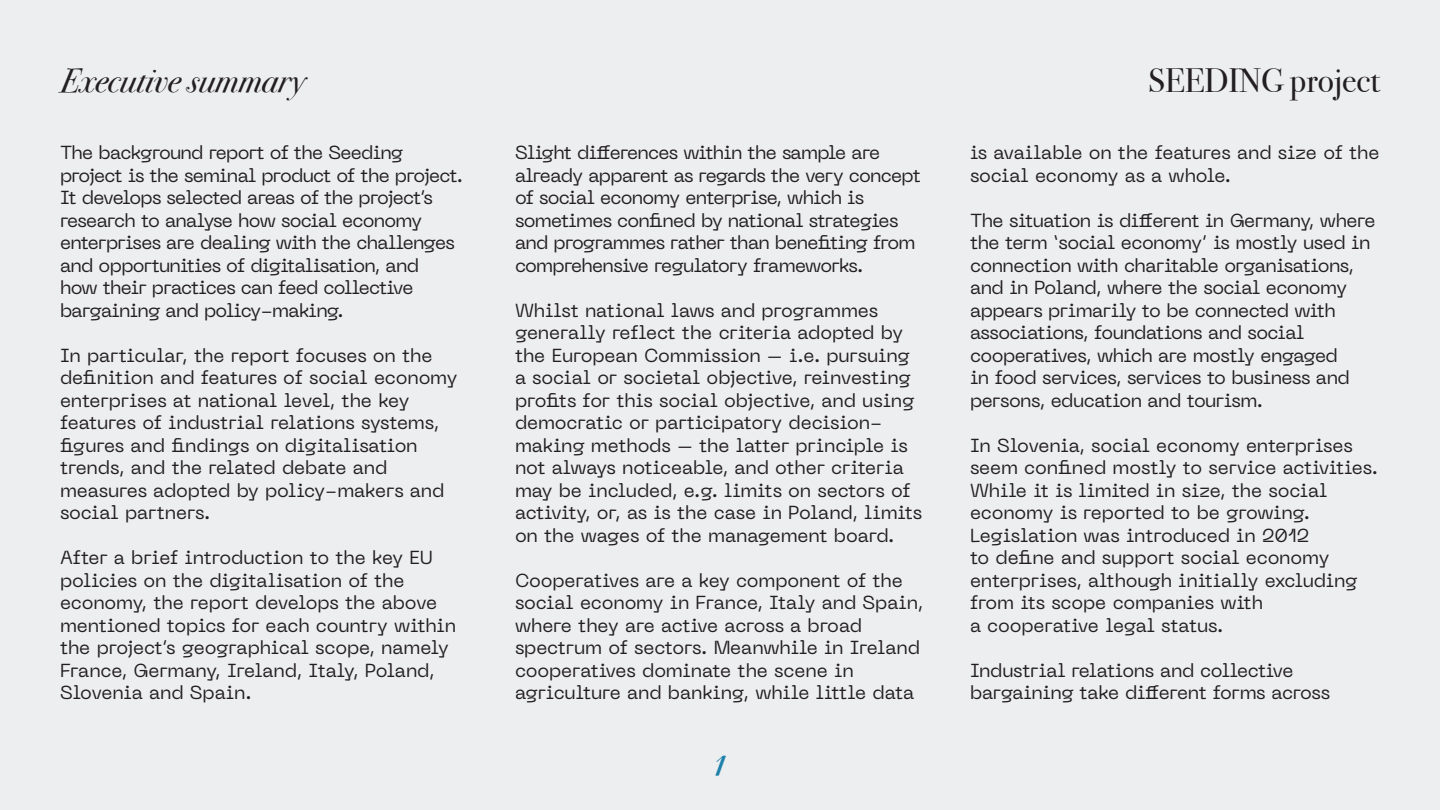
<style>
.page{position:relative;width:1440px;height:810px;background:#edeef0}
.page>*{position:absolute;margin:0;border:0;box-sizing:border-box;transform-origin:0 0}
.t1{font:italic 45.75px "Bodoni Svty Two OSITCTT";color:#1f81ab}
.t2{font:italic 33.75px "Bodoni Svty Two OSITCTT";color:#231f20}
.t3{font:33.75px "Bodoni Svty Two OSITCTT";color:#231f20}
.t4{font:18.75px/22.5px "Neue Machina";letter-spacing:-.02em;color:#231f20}
.t5{font:18.75px/22.5px "Neue Machina";letter-spacing:-.045em;color:#231f20}
.t6{font:18.75px/22.5px "Neue Machina";letter-spacing:-.04em;color:#231f20}
</style>
<div class="page">
<p class="t2" style="left:60px;top:60px;width:247px">Executive summary</p>
<p class="t3" style="left:1148px;top:60px;width:233px">SEEDING project</p>
<p class="t5" style="left:60px;top:141px;width:405px">The background report of the Seeding project is the seminal product of the project.<br>It develops selected areas of the project’s research to analyse how social economy enterprises are dealing with the challenges and opportunities of digitalisation, and<br>how their practices can feed collective bargaining and policy-making.</p>
<p class="t4" style="left:60px;top:344px;width:399px">In particular, the report focuses on the definition and features of social economy enterprises at national level, the key features of industrial relations systems, figures and findings on digitalisation trends, and the related debate and measures adopted by policy-makers and social partners.</p>
<p class="t4" style="left:60px;top:546px;width:398px">After a brief introduction to the key EU policies on the digitalisation of the economy, the report develops the above mentioned topics for each country within the project’s geographical scope, namely France, Germany, Ireland, Italy, Poland, Slovenia and Spain.</p>
<p class="t6" style="left:515px;top:141px;width:407px">Slight differences within the sample are already apparent as regards the very concept of social economy enterprise, which is sometimes confined by national strategies and programmes rather than benefiting from comprehensive regulatory frameworks.</p>
<p class="t4" style="left:515px;top:299px;width:409px">Whilst national laws and programmes generally reflect the criteria adopted by the European Commission – i.e. pursuing a social or societal objective, reinvesting profits for this social objective, and using democratic or participatory decision&shy;making methods – the latter principle is not always noticeable, and other criteria may be included, e.g. limits on sectors of activity, or, as is the case in Poland, limits on the wages of the management board.</p>
<p class="t4" style="left:515px;top:569px;width:410px">Cooperatives are a key component of the social economy in France, Italy and Spain, where they are active across a broad spectrum of sectors. Meanwhile in Ireland cooperatives dominate the scene in agriculture and banking, while little data</p>
<p class="t1" style="left:714px;top:732px;width:13px">1</p>
<p class="t4" style="left:970px;top:141px;width:411px">is available on the features and size of the social economy as a whole.</p>
<p class="t4" style="left:970px;top:209px;width:407px">The situation is different in Germany, where the term ‘social economy’ is mostly used in connection with charitable organisations, and in Poland, where the social economy appears primarily to be connected with associations, foundations and social cooperatives, which are mostly engaged<br>in food services, services to business and persons, education and tourism.</p>
<p class="t4" style="left:970px;top:434px;width:410px">In Slovenia, social economy enterprises seem confined mostly to service activities.<br>While it is limited in size, the social economy is reported to be growing.<br>Legislation was introduced in 2012<br>to define and support social economy enterprises, although initially excluding from its scope companies with<br>a cooperative legal status.</p>
<p class="t4" style="left:970px;top:659px;width:362px">Industrial relations and collective bargaining take different forms across</p>
</div>
